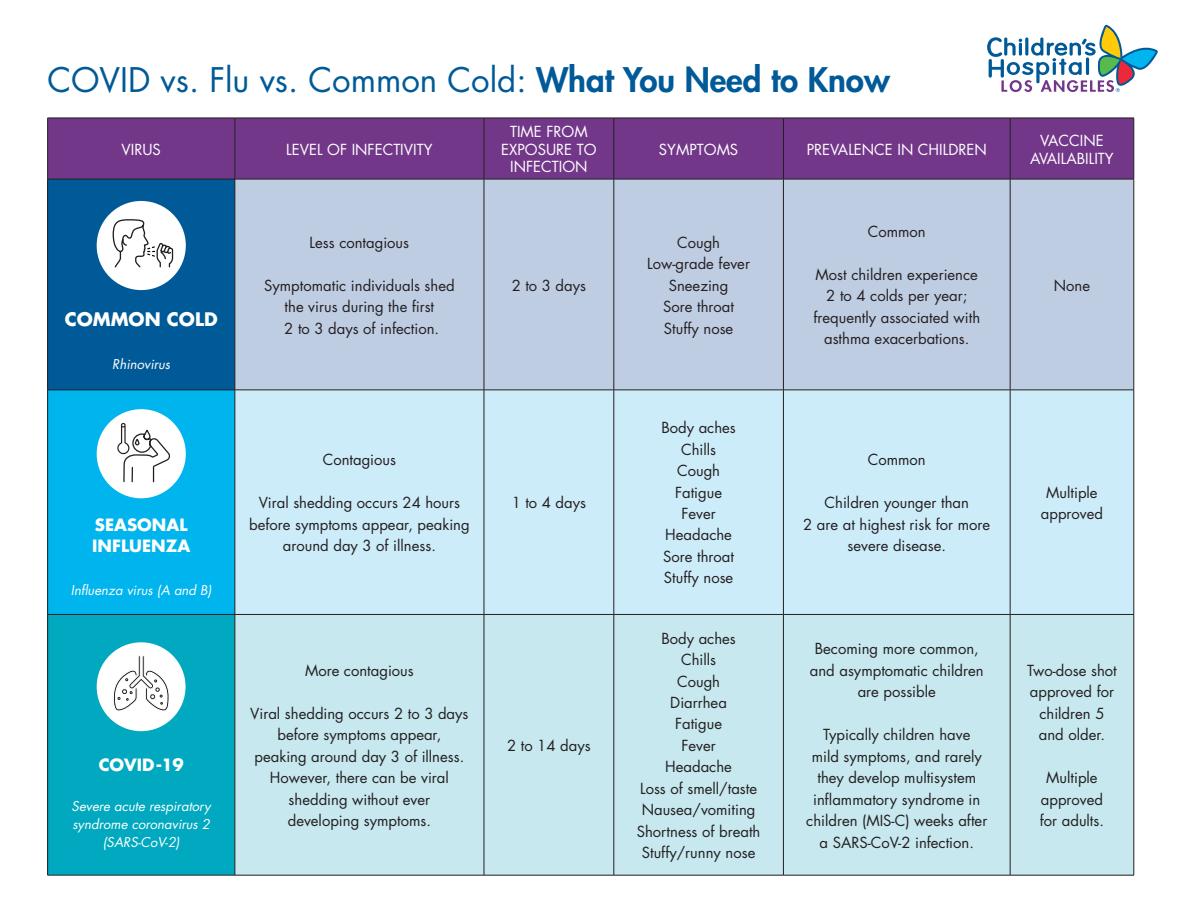
<style>
.page{position:relative;width:1188px;height:918px;background:#fff}
.page>*{position:absolute;margin:0;border:0;box-sizing:border-box;transform-origin:0 0}
.t1{font:33px "Futura Std";color:#005a97}
.t2{font:700 18.15px "Futura Std";color:#fff}
.t3{font:700 16.5px/21.5px "Futura Std";color:#fff}
.t4{font:14.85px/21.5px "Futura Std";color:#231f20;text-align:center}
.t5{font:14.85px/17.9px "Futura Std";color:#fff;text-align:center}
.t6{font:italic 13.2px/18.1px "Futura Std";color:#fff;text-align:center}
.s1{font-weight:800}
</style>
<div class="page">
<div style="left:48px;top:119px;width:1086px;height:60px;background:#73378a"></div>
<div style="left:48px;top:179px;width:187px;height:211px;background:#005a97"></div>
<div style="left:236px;top:180px;width:898px;height:210px;background:#bfcde3"></div>
<div style="left:48px;top:390px;width:187px;height:224px;background:#00b4ed"></div>
<div style="left:236px;top:391px;width:898px;height:223px;background:#cdecfa"></div>
<div style="left:48px;top:614px;width:187px;height:261px;background:#00a9bf"></div>
<div style="left:236px;top:615px;width:898px;height:260px;background:#c7e8ef"></div>
<hr style="left:47px;top:118px;width:188px;height:1px;background:#231f20">
<hr style="left:47px;top:118px;width:1px;height:61px;background:#231f20">
<hr style="left:235px;top:118px;width:249px;height:1px;background:#231f20">
<hr style="left:235px;top:118px;width:1px;height:61px;background:#231f20">
<hr style="left:484px;top:118px;width:130px;height:1px;background:#231f20">
<hr style="left:484px;top:118px;width:1px;height:61px;background:#231f20">
<hr style="left:614px;top:118px;width:169px;height:1px;background:#231f20">
<hr style="left:614px;top:118px;width:1px;height:61px;background:#231f20">
<hr style="left:783px;top:118px;width:227px;height:1px;background:#231f20">
<hr style="left:783px;top:118px;width:1px;height:61px;background:#231f20">
<hr style="left:1010px;top:118px;width:124px;height:1px;background:#231f20">
<hr style="left:1010px;top:118px;width:1px;height:61px;background:#231f20">
<hr style="left:1134px;top:118px;width:1px;height:61px;background:#231f20">
<hr style="left:47px;top:179px;width:188px;height:1px;background:#231f20">
<hr style="left:47px;top:179px;width:1px;height:211px;background:#231f20">
<hr style="left:235px;top:179px;width:249px;height:1px;background:#231f20">
<hr style="left:235px;top:179px;width:1px;height:211px;background:#231f20">
<hr style="left:484px;top:179px;width:130px;height:1px;background:#231f20">
<hr style="left:484px;top:179px;width:1px;height:211px;background:#231f20">
<hr style="left:614px;top:179px;width:169px;height:1px;background:#231f20">
<hr style="left:614px;top:179px;width:1px;height:211px;background:#231f20">
<hr style="left:783px;top:179px;width:227px;height:1px;background:#231f20">
<hr style="left:783px;top:179px;width:1px;height:211px;background:#231f20">
<hr style="left:1010px;top:179px;width:124px;height:1px;background:#231f20">
<hr style="left:1010px;top:179px;width:1px;height:211px;background:#231f20">
<hr style="left:1134px;top:179px;width:1px;height:211px;background:#231f20">
<hr style="left:47px;top:390px;width:188px;height:1px;background:#231f20">
<hr style="left:47px;top:390px;width:1px;height:224px;background:#231f20">
<hr style="left:235px;top:390px;width:249px;height:1px;background:#231f20">
<hr style="left:235px;top:390px;width:1px;height:224px;background:#231f20">
<hr style="left:484px;top:390px;width:130px;height:1px;background:#231f20">
<hr style="left:484px;top:390px;width:1px;height:224px;background:#231f20">
<hr style="left:614px;top:390px;width:169px;height:1px;background:#231f20">
<hr style="left:614px;top:390px;width:1px;height:224px;background:#231f20">
<hr style="left:783px;top:390px;width:227px;height:1px;background:#231f20">
<hr style="left:783px;top:390px;width:1px;height:224px;background:#231f20">
<hr style="left:1010px;top:390px;width:124px;height:1px;background:#231f20">
<hr style="left:1010px;top:390px;width:1px;height:224px;background:#231f20">
<hr style="left:1134px;top:390px;width:1px;height:224px;background:#231f20">
<hr style="left:47px;top:614px;width:188px;height:1px;background:#231f20">
<hr style="left:47px;top:615px;width:1px;height:260px;background:#231f20">
<hr style="left:235px;top:614px;width:249px;height:1px;background:#231f20">
<hr style="left:235px;top:615px;width:1px;height:260px;background:#231f20">
<hr style="left:484px;top:614px;width:130px;height:1px;background:#231f20">
<hr style="left:484px;top:615px;width:1px;height:260px;background:#231f20">
<hr style="left:614px;top:614px;width:169px;height:1px;background:#231f20">
<hr style="left:614px;top:615px;width:1px;height:260px;background:#231f20">
<hr style="left:783px;top:614px;width:227px;height:1px;background:#231f20">
<hr style="left:783px;top:615px;width:1px;height:260px;background:#231f20">
<hr style="left:1010px;top:614px;width:124px;height:1px;background:#231f20">
<hr style="left:1010px;top:615px;width:1px;height:260px;background:#231f20">
<hr style="left:1134px;top:615px;width:1px;height:260px;background:#231f20">
<hr style="left:47px;top:875px;width:188px;height:1px;background:#231f20">
<hr style="left:235px;top:875px;width:249px;height:1px;background:#231f20">
<hr style="left:484px;top:875px;width:130px;height:1px;background:#231f20">
<hr style="left:614px;top:875px;width:169px;height:1px;background:#231f20">
<hr style="left:783px;top:875px;width:227px;height:1px;background:#231f20">
<hr style="left:1010px;top:875px;width:124px;height:1px;background:#231f20">
<div style="left:97px;top:201px;width:89px;height:89px;background:#fff;border-radius:50%"></div>
<svg style="left:112px;top:219px;width:62px;height:49px"></svg>
<div style="left:97px;top:409px;width:89px;height:89px;background:#fff;border-radius:50%"></div>
<svg style="left:117px;top:423px;width:54px;height:60px"></svg>
<div style="left:97px;top:642px;width:89px;height:89px;background:#fff;border-radius:50%"></div>
<svg style="left:113px;top:656px;width:56px;height:55px"></svg>
<svg style="left:987px;top:25px;width:171px;height:67px"></svg>
<h1 class="t1" style="left:47px;top:59px;width:844px">COVID vs. Flu vs. Common Cold: <span class="s1">What You Need to Know</span></h1>
<p class="t5" style="left:122px;top:140px;width:41px">VIRUS</p>
<p class="t5" style="left:286px;top:140px;width:148px">LEVEL OF INFECTIVITY</p>
<p class="t5" style="left:501px;top:123px;width:97px">TIME FROM<br>EXPOSURE TO<br>INFECTION</p>
<p class="t2" style="left:65px;top:307px;width:154px">COMMON COLD</p>
<p class="t6" style="left:112px;top:355px;width:60px">Rhinovirus</p>
<p class="t4" style="left:310px;top:232px;width:101px">Less contagious</p>
<p class="t4" style="left:264px;top:275px;width:192px">Symptomatic individuals shed the virus during the first<br>2 to 3 days of infection.</p>
<p class="t4" style="left:512px;top:275px;width:76px">2 to 3 days</p>
<p class="t3" style="left:92px;top:514px;width:100px">SEASONAL<br>INFLUENZA</p>
<p class="t6" style="left:71px;top:581px;width:142px">Influenza virus (A and B)</p>
<p class="t3" style="left:99px;top:754px;width:87px">COVID-19</p>
<p class="t6" style="left:72px;top:797px;width:141px">Severe acute respiratory syndrome coronavirus 2 (SARS-CoV-2)</p>
<p class="t4" style="left:323px;top:449px;width:75px">Contagious</p>
<p class="t4" style="left:249px;top:492px;width:222px">Viral shedding occurs 24 hours before symptoms appear, peaking around day 3 of illness.</p>
<p class="t4" style="left:512px;top:492px;width:76px">1 to 4 days</p>
<p class="t4" style="left:305px;top:660px;width:110px">More contagious</p>
<p class="t4" style="left:250px;top:703px;width:220px">Viral shedding occurs 2 to 3 days before symptoms appear, peaking around day 3 of illness.<br>However, there can be viral shedding without ever<br>developing symptoms.</p>
<p class="t4" style="left:507px;top:735px;width:85px">2 to 14 days</p>
<p class="t5" style="left:659px;top:140px;width:81px">SYMPTOMS</p>
<p class="t5" style="left:807px;top:140px;width:182px">PREVALENCE IN CHILDREN</p>
<p class="t5" style="left:1030px;top:132px;width:85px">VACCINE<br>AVAILABILITY</p>
<p class="t4" style="left:647px;top:232px;width:104px">Cough<br>Low-grade fever<br>Sneezing<br>Sore throat<br>Stuffy nose</p>
<p class="t4" style="left:661px;top:417px;width:76px">Body aches<br>Chills<br>Cough<br>Fatigue<br>Fever<br>Headache<br>Sore throat<br>Stuffy nose</p>
<p class="t4" style="left:868px;top:221px;width:60px">Common</p>
<p class="t4" style="left:813px;top:264px;width:168px">Most children experience<br>2 to 4 colds per year; frequently associated with asthma exacerbations.</p>
<p class="t4" style="left:1054px;top:275px;width:38px">None</p>
<p class="t4" style="left:868px;top:449px;width:60px">Common</p>
<p class="t4" style="left:803px;top:492px;width:189px">Children younger than<br>2 are at highest risk for more severe disease.</p>
<p class="t4" style="left:1041px;top:482px;width:64px">Multiple approved</p>
<p class="t4" style="left:637px;top:628px;width:125px">Body aches<br>Chills<br>Cough<br>Diarrhea<br>Fatigue<br>Fever<br>Headache<br>Loss of smell/taste<br>Nausea/vomiting<br>Shortness of breath<br>Stuffy/runny nose</p>
<p class="t4" style="left:810px;top:638px;width:175px">Becoming more common, and asymptomatic children are possible</p>
<p class="t4" style="left:806px;top:724px;width:183px">Typically children have<br>mild symptoms, and rarely they develop multisystem inflammatory syndrome in children (MIS-C) weeks after a SARS-CoV-2 infection.</p>
<p class="t4" style="left:1027px;top:660px;width:91px">Two-dose shot approved for children 5 and older.</p>
<p class="t4" style="left:1040px;top:767px;width:66px">Multiple approved for adults.</p>
</div>
